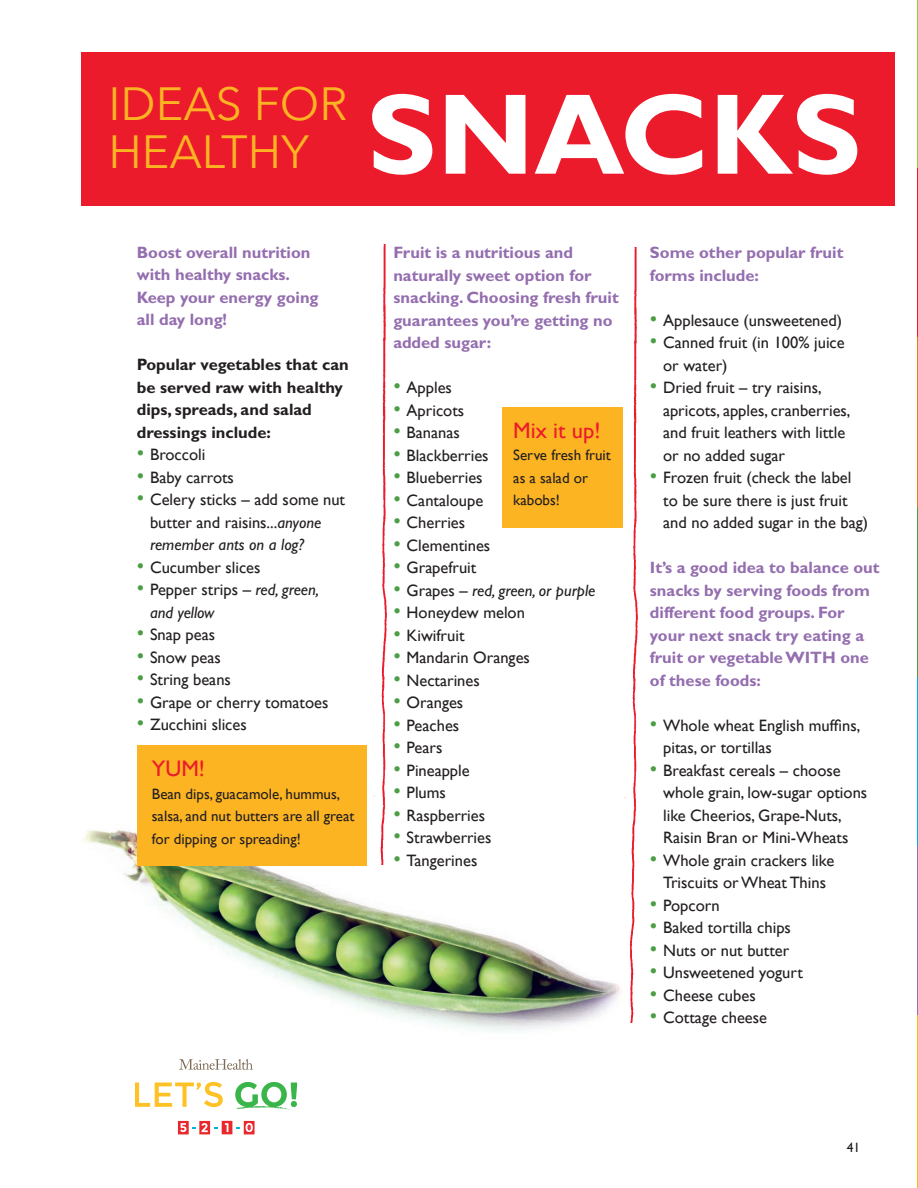
<style>
.page{position:relative;width:918px;height:1188px;background:#fff}
.page>*{position:absolute;margin:0;border:0;box-sizing:border-box;transform-origin:0 0}
.t1{font:700 115.5px "Gill Sans";color:#fff}
.t2{font:46.5px/48px "Avenir Next";color:#fcb423}
.t3{font:22.5px "Gill Sans";color:#ec1b2b}
.t4{font:16.5px/22.5px "Gill Sans";color:#231f20}
.t5{font:700 16.5px/22.5px "Gill Sans";color:#946eaf}
.t6{font:700 16.5px/22.5px "Gill Sans";color:#231f20}
.t7{font:italic 16.5px/22.5px "Gill Sans";color:#231f20}
.t8{font:15px/22.5px "Gill Sans";color:#231f20}
.t9{font:13.5px "Gill Sans";color:#231f20}
.s1{font-size:21px;color:#4c9e45}
.s2{font-style:italic}
.s3{font-style:normal;font-size:21px;color:#4c9e45}
.s4{font-style:normal}
</style>
<div class="page">
<hr style="left:917px;top:0;width:1px;height:168px;background:#99ca3b">
<hr style="left:917px;top:168px;width:1px;height:170px;background:#ec1b2b">
<hr style="left:917px;top:338px;width:1px;height:169px;background:#e17e25">
<hr style="left:917px;top:507px;width:1px;height:170px;background:#4c9e45">
<hr style="left:917px;top:677px;width:1px;height:169px;background:#00aeef">
<hr style="left:917px;top:846px;width:1px;height:170px;background:#946eaf">
<hr style="left:917px;top:1016px;width:1px;height:172px;background:#fcb423">
<img style="left:83px;top:829px;width:550px;height:202px">
<img style="left:367px;top:245px;width:50px;height:620px">
<img style="left:610px;top:247px;width:28px;height:775px">
<div style="left:81px;top:52px;width:813px;height:154px;background:#ec1b2b"></div>
<div style="left:137px;top:745px;width:230px;height:121px;background:#fcb423"></div>
<div style="left:503px;top:407px;width:120px;height:121px;background:#fcb423"></div>
<svg style="left:179px;top:1059px;width:74px;height:11px"></svg>
<svg style="left:135px;top:1082px;width:88px;height:25px"></svg>
<svg style="left:235px;top:1082px;width:62px;height:28px"></svg>
<svg style="left:178px;top:1121px;width:77px;height:13px"></svg>
<p class="t2" style="left:109px;top:77px;width:240px">IDEAS FOR<br>HEALTHY</p>
<p class="t1" style="left:367px;top:66px;width:496px">SNACKS</p>
<p class="t5" style="left:137px;top:241px;width:183px">Boost overall nutrition with healthy snacks.<br>Keep your energy going all day long!</p>
<p class="t6" style="left:137px;top:353px;width:213px">Popular vegetables that can be served raw with healthy dips, spreads, and salad dressings include:</p>
<p class="t4" style="left:137px;top:444px;width:70px"><span class="s1">•</span> Broccoli</p>
<p class="t4" style="left:137px;top:466px;width:99px"><span class="s1">•</span> Baby carrots</p>
<p class="t4" style="left:150px;top:489px;width:197px;text-indent:-13px"><span class="s1">•</span> Celery sticks – add some nut butter and raisins...<span class="s2">anyone remember ants on a log?</span></p>
<p class="t4" style="left:137px;top:556px;width:125px"><span class="s1">•</span> Cucumber slices</p>
<p class="t7" style="left:150px;top:578px;width:171px;text-indent:-13px"><span class="s3">•</span> <span class="s4">Pepper strips –</span> red, green, and yellow</p>
<p class="t4" style="left:137px;top:624px;width:80px"><span class="s1">•</span> Snap peas</p>
<p class="t4" style="left:137px;top:646px;width:86px"><span class="s1">•</span> Snow peas</p>
<p class="t4" style="left:137px;top:669px;width:96px"><span class="s1">•</span> String beans</p>
<p class="t4" style="left:137px;top:691px;width:193px"><span class="s1">•</span> Grape or cherry tomatoes</p>
<p class="t4" style="left:137px;top:714px;width:112px"><span class="s1">•</span> Zucchini slices</p>
<p class="t3" style="left:152px;top:755px;width:55px">YUM!</p>
<p class="t8" style="left:152px;top:783px;width:204px">Bean dips, guacamole, hummus, salsa, and nut butters are all great for dipping or spreading!</p>
<p class="t5" style="left:393px;top:241px;width:227px">Fruit is a nutritious and naturally sweet option for snacking. Choosing fresh fruit guarantees you’re getting no added sugar:</p>
<p class="t4" style="left:393px;top:377px;width:60px"><span class="s1">•</span> Apples</p>
<p class="t4" style="left:393px;top:399px;width:72px"><span class="s1">•</span> Apricots</p>
<p class="t4" style="left:393px;top:422px;width:68px"><span class="s1">•</span> Bananas</p>
<p class="t4" style="left:393px;top:444px;width:97px"><span class="s1">•</span> Blackberries</p>
<p class="t4" style="left:393px;top:467px;width:91px"><span class="s1">•</span> Blueberries</p>
<p class="t4" style="left:393px;top:489px;width:91px"><span class="s1">•</span> Cantaloupe</p>
<p class="t4" style="left:393px;top:512px;width:73px"><span class="s1">•</span> Cherries</p>
<p class="t4" style="left:393px;top:534px;width:98px"><span class="s1">•</span> Clementines</p>
<p class="t4" style="left:393px;top:557px;width:85px"><span class="s1">•</span> Grapefruit</p>
<p class="t7" style="left:393px;top:579px;width:203px"><span class="s3">•</span> <span class="s4">Grapes –</span> red, green, or purple</p>
<p class="t4" style="left:393px;top:602px;width:133px"><span class="s1">•</span> Honeydew melon</p>
<p class="t4" style="left:393px;top:624px;width:73px"><span class="s1">•</span> Kiwifruit</p>
<p class="t4" style="left:393px;top:647px;width:138px"><span class="s1">•</span> Mandarin Oranges</p>
<p class="t4" style="left:393px;top:669px;width:88px"><span class="s1">•</span> Nectarines</p>
<p class="t4" style="left:393px;top:692px;width:71px"><span class="s1">•</span> Oranges</p>
<p class="t4" style="left:393px;top:714px;width:67px"><span class="s1">•</span> Peaches</p>
<p class="t4" style="left:393px;top:737px;width:51px"><span class="s1">•</span> Pears</p>
<p class="t4" style="left:393px;top:759px;width:78px"><span class="s1">•</span> Pineapple</p>
<p class="t4" style="left:393px;top:782px;width:54px"><span class="s1">•</span> Plums</p>
<p class="t4" style="left:393px;top:804px;width:93px"><span class="s1">•</span> Raspberries</p>
<p class="t4" style="left:393px;top:827px;width:100px"><span class="s1">•</span> Strawberries</p>
<p class="t4" style="left:393px;top:849px;width:86px"><span class="s1">•</span> Tangerines</p>
<p class="t3" style="left:513px;top:417px;width:89px">Mix it up!</p>
<p class="t8" style="left:513px;top:444px;width:99px">Serve fresh fruit as a salad or kabobs!</p>
<p class="t5" style="left:650px;top:241px;width:195px">Some other popular fruit forms include:</p>
<p class="t4" style="left:650px;top:309px;width:194px"><span class="s1">•</span> Applesauce (unsweetened)</p>
<p class="t4" style="left:663px;top:332px;width:183px;text-indent:-13px"><span class="s1">•</span> Canned fruit (in 100% juice or water)</p>
<p class="t4" style="left:663px;top:377px;width:189px;text-indent:-13px"><span class="s1">•</span> Dried fruit – try raisins, apricots, apples, cranberries, and fruit leathers with little or no added sugar</p>
<p class="t4" style="left:663px;top:467px;width:207px;text-indent:-13px"><span class="s1">•</span> Frozen fruit (check the label to be sure there is just fruit and no added sugar in the bag)</p>
<p class="t5" style="left:650px;top:556px;width:231px">It’s a good idea to balance out snacks by serving foods from different food groups. For your next snack try eating a fruit or vegetable WITH one of these foods:</p>
<p class="t4" style="left:663px;top:714px;width:199px;text-indent:-13px"><span class="s1">•</span> Whole wheat English muffins, pitas, or tortillas</p>
<p class="t4" style="left:663px;top:759px;width:206px;text-indent:-13px"><span class="s1">•</span> Breakfast cereals – choose whole grain, low-sugar options like Cheerios, Grape-Nuts,<br>Raisin Bran or Mini-Wheats</p>
<p class="t4" style="left:650px;top:849px;width:186px;text-align:center"><span class="s1">•</span> Whole grain crackers like<br>Triscuits or Wheat Thins</p>
<p class="t4" style="left:650px;top:894px;width:71px"><span class="s1">•</span> Popcorn</p>
<p class="t4" style="left:650px;top:917px;width:143px"><span class="s1">•</span> Baked tortilla chips</p>
<p class="t4" style="left:650px;top:939px;width:141px"><span class="s1">•</span> Nuts or nut butter</p>
<p class="t4" style="left:650px;top:962px;width:154px"><span class="s1">•</span> Unsweetened yogurt</p>
<p class="t4" style="left:650px;top:984px;width:107px"><span class="s1">•</span> Cheese cubes</p>
<p class="t4" style="left:650px;top:1007px;width:119px"><span class="s1">•</span> Cottage cheese</p>
<p class="t9" style="left:847px;top:1140px;width:15px">41</p>
</div>
